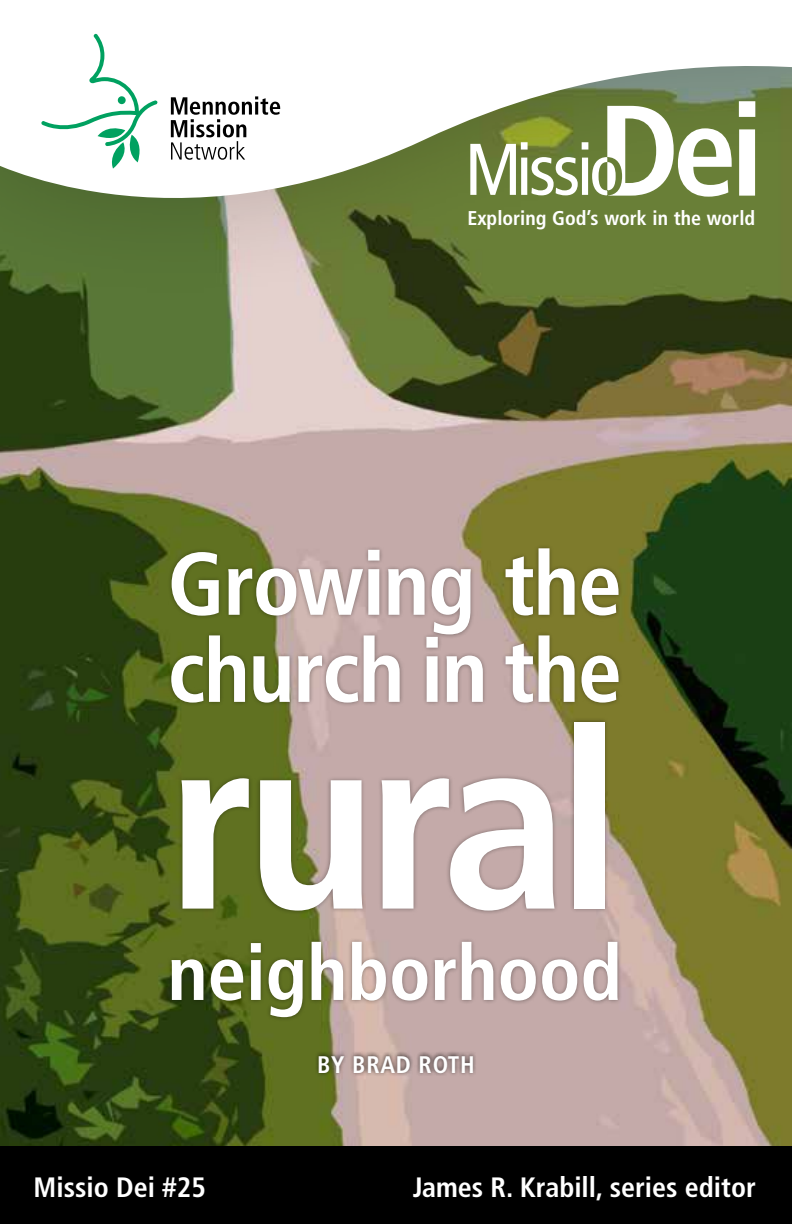
<style>
.page{position:relative;width:792px;height:1224px;background:#fff}
.page>*{position:absolute;margin:0;border:0;box-sizing:border-box;transform-origin:0 0}
.t1{font:700 condensed 249.2px "Frutiger";letter-spacing:-.04em;color:#fff}
.t2{font:700 condensed 88.6px/87px "Frutiger";letter-spacing:-.02em;color:#fff}
.t3{font:700 condensed 77.6px "Frutiger";letter-spacing:-.005em;color:#fff}
.t4{font:700 condensed 28px "Frutiger";color:#fff}
.t5{font:700 condensed 24px "Frutiger";letter-spacing:.03em;color:#fff}
.t6{font:700 condensed 20px "Frutiger";color:#fff}
</style>
<div class="page">
<img style="left:0;top:308px;width:792px;height:838px">
<div style="left:167px;top:544px;width:456px;height:478px;background:#000;opacity:.37"></div>
<div style="left:314px;top:1050px;width:163px;height:27px;background:#000;opacity:.73"></div>
<div style="left:0;top:0;width:792px;height:308px;background:#000;opacity:.2"></div>
<svg style="left:0;top:0;width:792px;height:259px"></svg>
<svg style="left:41px;top:34px;width:117px;height:135px"></svg>
<svg style="left:171px;top:96px;width:109px;height:64px"></svg>
<div style="left:0;top:1146px;width:792px;height:78px;background:#000"></div>
<svg style="left:470px;top:101px;width:285px;height:96px"></svg>
<p class="t6" style="left:467px;top:206px;width:289px">Exploring God’s work in the world</p>
<h2 class="t2" style="left:168px;top:541px;width:456px">Growing the church in the</h2>
<h1 class="t1" style="left:168px;top:674px;width:456px">rural</h1>
<h3 class="t3" style="left:168px;top:927px;width:456px">neighborhood</h3>
<p class="t5" style="left:317px;top:1050px;width:159px">BY BRAD ROTH</p>
<p class="t4" style="left:34px;top:1171px;width:174px">Missio Dei #25</p>
<p class="t4" style="left:413px;top:1171px;width:345px">James R. Krabill, series editor</p>
</div>
